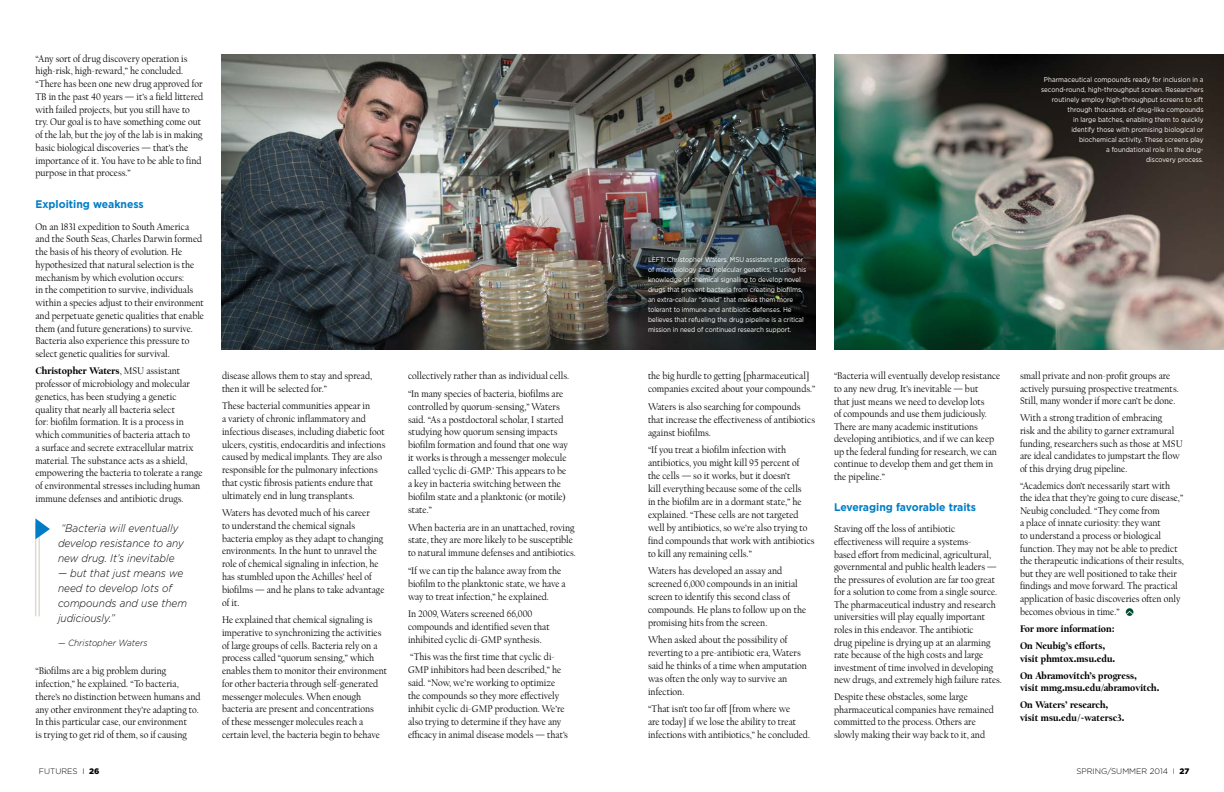
<style>
.page{position:relative;width:1224px;height:792px;background:#fff}
.page>*{position:absolute;margin:0;border:0;box-sizing:border-box;transform-origin:0 0}
.t1{font:italic 300 11px/15px "Gotham";color:#000;scale:.92 1}
.t2{font:700 11px "Gotham";color:#007dc5;scale:.95 1}
.t3{font:10px/12.8px "Californian FB";color:#000;scale:.95 1}
.t4{font:900 10px/17.1px "Californian FB";color:#000;scale:.94 1}
.t5{font:italic 300 9px "Gotham";color:#000;scale:.93 1}
.t6{font:300 8px "Gotham";color:#000}
.t7{font:7px/10px "Gotham";letter-spacing:-.01em;color:#fff;scale:.9 1}
.s1{font-weight:900}
</style>
<div class="page">
<svg style="left:1126px;top:608px;width:7px;height:8px"></svg>
<img style="left:221px;top:55px;width:595px;height:295px">
<img style="left:834px;top:54px;width:390px;height:296px">
<hr style="left:39px;top:523px;width:1px;height:93px;background:#d2c8bd">
<hr style="left:35px;top:523px;width:1px;height:93px;background:#d2c8bd">
<svg style="left:35px;top:518px;width:15px;height:21px"></svg>
<p class="t3" style="left:35px;top:52px;width:178px">“Any sort of drug discovery operation is high-risk, high-reward,” he concluded. “There has been one new drug approved for TB in the past 40 years — it’s a field littered with failed projects, but you still have to try. Our goal is to have something come out of the lab, but the joy of the lab is in making basic biological discoveries — that’s the importance of it. You have to be able to find purpose in that process.”</p>
<p class="t2" style="left:35px;top:197px;width:116px">Exploiting weakness</p>
<p class="t3" style="left:35px;top:220px;width:179px">On an 1831 expedition to South America and the South Seas, Charles Darwin formed the basis of his theory of evolution. He hypothesized that natural selection is the mechanism by which evolution occurs:<br>in the competition to survive, individuals within a species adjust to their environment and perpetuate genetic qualities that enable them (and future generations) to survive.<br>Bacteria also experience this pressure to select genetic qualities for survival.</p>
<p class="t3" style="left:35px;top:365px;width:177px"><span class="s1">Christopher Waters</span>, MSU assistant professor of microbiology and molecular genetics, has been studying a genetic quality that nearly all bacteria select<br>for: biofilm formation. It is a process in which communities of bacteria attach to<br>a surface and secrete extracellular matrix material. The substance acts as a shield, empowering the bacteria to tolerate a range of environmental stresses including human immune defenses and antibiotic drugs.</p>
<p class="t1" style="left:58px;top:520px;width:138px">“Bacteria will eventually develop resistance to any new drug. It’s inevitable</p>
<p class="t1" style="left:58px;top:565px;width:142px">— but that just means we need to develop lots of compounds and use them judiciously.”</p>
<p class="t5" style="left:58px;top:637px;width:98px">— Christopher Waters</p>
<p class="t3" style="left:35px;top:665px;width:175px">“Biofilms are a big problem during infection,” he explained. “To bacteria, there’s no distinction between humans and any other environment they’re adapting to.<br>In this particular case, our environment<br>is trying to get rid of them, so if causing</p>
<p class="t3" style="left:222px;top:370px;width:160px">disease allows them to stay and spread, then it will be selected for.”</p>
<p class="t3" style="left:222px;top:400px;width:174px">These bacterial communities appear in<br>a variety of chronic inflammatory and infectious diseases, including diabetic foot ulcers, cystitis, endocarditis and infections caused by medical implants. They are also responsible for the pulmonary infections that cystic fibrosis patients endure that ultimately end in lung transplants.</p>
<p class="t3" style="left:222px;top:507px;width:173px">Waters has devoted much of his career<br>to understand the chemical signals bacteria employ as they adapt to changing environments. In the hunt to unravel the role of chemical signaling in infection, he has stumbled upon the Achilles’ heel of biofilms — and he plans to take advantage of it.</p>
<p class="t3" style="left:222px;top:614px;width:175px">He explained that chemical signaling is imperative to synchronizing the activities of large groups of cells. Bacteria rely on a process called “quorum sensing,” which enables them to monitor their environment for other bacteria through self-generated messenger molecules. When enough bacteria are present and concentrations<br>of these messenger molecules reach a certain level, the bacteria begin to behave</p>
<p class="t3" style="left:408px;top:368px;width:171px;line-height:17.4px">collectively rather than as individual cells. “In many species of bacteria, biofilms are</p>
<p class="t3" style="left:408px;top:400px;width:170px">controlled by quorum-sensing,” Waters said. “As a postdoctoral scholar, I started studying how quorum sensing impacts biofilm formation and found that one way it works is through a messenger molecule called ‘cyclic di-GMP.’ This appears to be a key in bacteria switching between the biofilm state and a planktonic (or motile) state.”</p>
<p class="t3" style="left:408px;top:521px;width:178px">When bacteria are in an unattached, roving state, they are more likely to be susceptible to natural immune defenses and antibiotics.</p>
<p class="t3" style="left:408px;top:564px;width:168px">“If we can tip the balance away from the biofilm to the planktonic state, we have a way to treat infection,” he explained.</p>
<p class="t3" style="left:408px;top:608px;width:151px">In 2009, Waters screened 66,000 compounds and identified seven that inhibited cyclic di-GMP synthesis.</p>
<p class="t3" style="left:408px;top:651px;width:170px">“This was the first time that cyclic di-GMP inhibitors had been described,” he said. “Now, we’re working to optimize the compounds so they more effectively inhibit cyclic di-GMP production. We’re also trying to determine if they have any efficacy in animal disease models — that’s</p>
<p class="t7" style="left:1041px;top:74px;width:182px;text-align:right">Pharmaceutical compounds ready for inclusion in a second-round, high-throughput screen. Researchers routinely employ high-throughput screens to sift through thousands of drug-like compounds<br>in large batches, enabling them to quickly<br>identify those with promising biological or biochemical activity. These screens play<br>a foundational role in the drug-<br>discovery process.</p>
<p class="t7" style="left:648px;top:254px;width:177px">LEFT: Christopher Waters, MSU assistant professor of microbiology and molecular genetics, is using his knowledge of chemical signaling to develop novel drugs that prevent bacteria from creating biofilms, an extra-cellular “shield” that makes them more tolerant to immune and antibiotic defenses. He believes that refueling the drug pipeline is a critical mission in need of continued research support.</p>
<p class="t3" style="left:648px;top:370px;width:178px">the big hurdle to getting [pharmaceutical] companies excited about your compounds.”</p>
<p class="t3" style="left:648px;top:400px;width:177px">Waters is also searching for compounds that increase the effectiveness of antibiotics against biofilms.</p>
<p class="t3" style="left:648px;top:444px;width:177px">“If you treat a biofilm infection with antibiotics, you might kill 95 percent of<br>the cells — so it works, but it doesn’t<br>kill everything because some of the cells<br>in the biofilm are in a dormant state,” he explained. “These cells are not targeted well by antibiotics, so we’re also trying to find compounds that work with antibiotics to kill any remaining cells.”</p>
<p class="t3" style="left:648px;top:565px;width:168px">Waters has developed an assay and screened 6,000 compounds in an initial screen to identify this second class of compounds. He plans to follow up on the promising hits from the screen.</p>
<p class="t3" style="left:648px;top:634px;width:169px">When asked about the possibility of reverting to a pre-antibiotic era, Waters said he thinks of a time when amputation was often the only way to survive an infection.</p>
<p class="t3" style="left:648px;top:703px;width:172px">“That isn’t too far off [from where we<br>are today] if we lose the ability to treat infections with antibiotics,” he concluded.</p>
<p class="t3" style="left:834px;top:370px;width:177px">“Bacteria will eventually develop resistance to any new drug. It’s inevitable — but<br>that just means we need to develop lots<br>of compounds and use them judiciously.<br>There are many academic institutions developing antibiotics, and if we can keep up the federal funding for research, we can continue to develop them and get them in the pipeline.”</p>
<p class="t2" style="left:834px;top:500px;width:151px">Leveraging favorable traits</p>
<p class="t3" style="left:834px;top:523px;width:178px">Staving off the loss of antibiotic effectiveness will require a systems-<br>based effort from medicinal, agricultural, governmental and public health leaders — the pressures of evolution are far too great for a solution to come from a single source.<br>The pharmaceutical industry and research universities will play equally important roles in this endeavor. The antibiotic<br>drug pipeline is drying up at an alarming rate because of the high costs and large investment of time involved in developing new drugs, and extremely high failure rates.</p>
<p class="t3" style="left:834px;top:691px;width:170px">Despite these obstacles, some large pharmaceutical companies have remained committed to the process. Others are slowly making their way back to it, and</p>
<p class="t3" style="left:1020px;top:370px;width:169px">small private and non-profit groups are actively pursuing prospective treatments.<br>Still, many wonder if more can’t be done.</p>
<p class="t3" style="left:1020px;top:412px;width:173px">With a strong tradition of embracing<br>risk and the ability to garner extramural funding, researchers such as those at MSU are ideal candidates to jumpstart the flow of this drying drug pipeline.</p>
<p class="t3" style="left:1020px;top:479px;width:174px">“Academics don’t necessarily start with the idea that they’re going to cure disease,” Neubig concluded. “They come from<br>a place of innate curiosity: they want<br>to understand a process or biological function. They may not be able to predict the therapeutic indications of their results, but they are well positioned to take their findings and move forward. The practical application of basic discoveries often only becomes obvious in time.”</p>
<p class="t4" style="left:1020px;top:620px;width:102px">For more information:<br>On Neubig’s efforts,</p>
<p class="t4" style="left:1020px;top:650px;width:126px">visit phmtox.msu.edu.<br>On Abramovitch’s progress,</p>
<p class="t4" style="left:1020px;top:680px;width:150px">visit mmg.msu.edu/abramovitch.<br>On Waters’ research,</p>
<p class="t4" style="left:1020px;top:709px;width:113px">visit msu.edu/~watersc3.</p>
<p class="t6" style="left:39px;top:766px;width:62px">FUTURES I <span class="s1">26</span></p>
<p class="t6" style="left:1076px;top:766px;width:115px">SPRING/SUMMER 2014 I <span class="s1">27</span></p>
</div>
